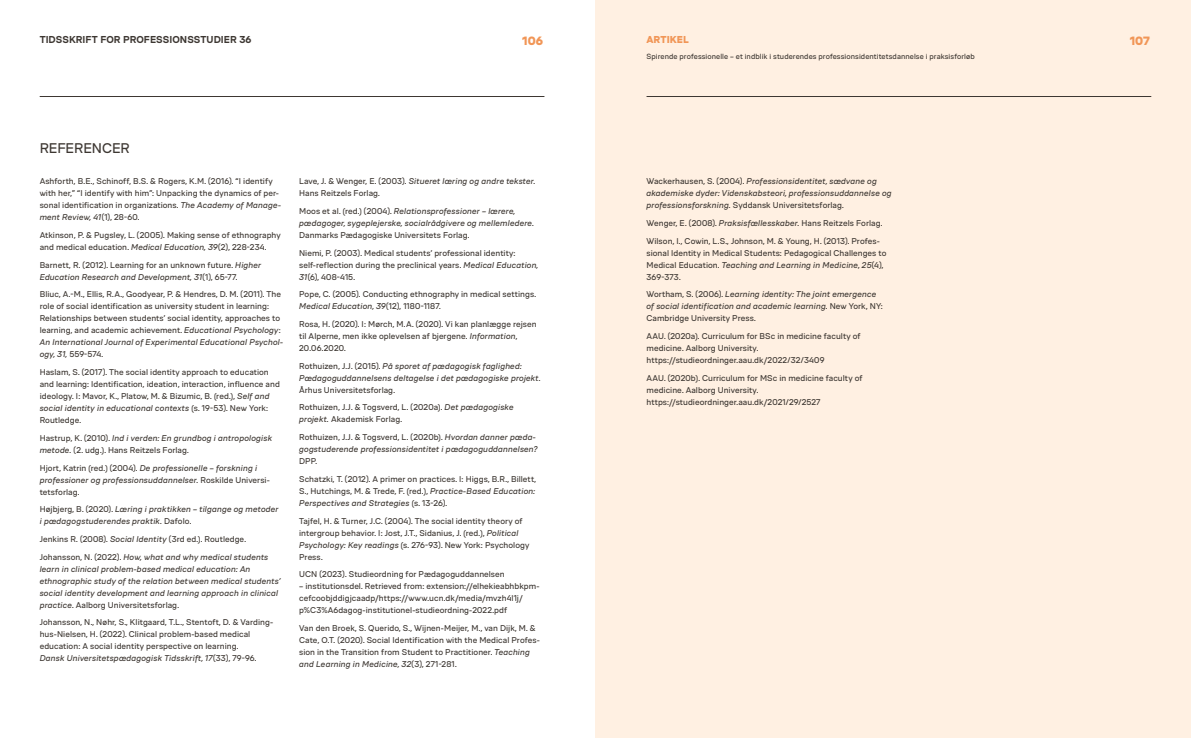
<style>
.page{position:relative;width:1191px;height:738px;background:#fff}
.page>*{position:absolute;margin:0;border:0;box-sizing:border-box;transform-origin:0 0}
.t1{font:14px "VIA Type";letter-spacing:-.01em;color:#3d3732}
.t2{font:900 12px "VIA Type";color:#f19657}
.t3{font:700 10px "VIA Type";letter-spacing:.005em;color:#3d3732}
.t4{font:900 10px "VIA Type";letter-spacing:.005em;color:#f19657}
.t5{font:8.4px/12px "VIA Type";letter-spacing:.005em;color:#3d3732}
.t6{font:italic 8.4px/12px "VIA Type";letter-spacing:.005em;color:#3d3732}
.t7{font:7.5px "VIA Type";letter-spacing:.01em;color:#3d3732}
.s1{font-style:italic}
.s2{font-style:normal}
</style>
<div class="page">
<div style="left:595px;top:0;width:596px;height:737px;background:#fff0e2"></div>
<hr style="left:646px;top:96px;width:505px;height:1px;background:#3d3732">
<hr style="left:40px;top:96px;width:504px;height:1px;background:#3d3732">
<p class="t3" style="left:40px;top:34px;width:213px">TIDSSKRIFT FOR PROFESSIONSSTUDIER 36</p>
<h2 class="t2" style="left:522px;top:34px;width:22px">106</h2>
<p class="t4" style="left:646px;top:34px;width:44px">ARTIKEL</p>
<h2 class="t2" style="left:1129px;top:34px;width:22px">107</h2>
<p class="t7" style="left:646px;top:52px;width:330px">Spirende professionelle – et indblik i studerendes professionsidentitetsdannelse i praksisforløb</p>
<h1 class="t1" style="left:40px;top:140px;width:92px">REFERENCER</h1>
<p class="t5" style="left:40px;top:175px;width:243px">Ashforth, B.E., Schinoff, B.S. &amp; Rogers, K.M. (2016). “I identify with her,” “I identify with him”: Unpacking the dynamics of per&shy;sonal identification in organizations. <span class="s1">The Academy of Manage&shy;ment Review, 41</span>(1), 28-60.</p>
<p class="t5" style="left:40px;top:229px;width:242px">Atkinson, P. &amp; Pugsley, L. (2005). Making sense of ethnography and medical education. <span class="s1">Medical Education, 39</span>(2), 228-234.</p>
<p class="t5" style="left:40px;top:258px;width:223px">Barnett, R. (2012). Learning for an unknown future. <span class="s1">Higher<br>Education Research and Development, 31</span>(1), 65-77.</p>
<p class="t5" style="left:40px;top:288px;width:245px">Bliuc, A.-M., Ellis, R.A., Goodyear, P. &amp; Hendres, D. M. (2011). The role of social identification as university student in learning:<br>Relationships between students’ social identity, approaches to learning, and academic achievement. <span class="s1">Educational Psychology</span>:<br><span class="s1">An International Journal of Experimental Educational Psychol&shy;ogy, 31,</span> 559-574.</p>
<p class="t5" style="left:40px;top:366px;width:242px">Haslam, S. (2017). The social identity approach to education and learning: Identification, ideation, interaction, influence and ideology. I: Mavor, K., Platow, M. &amp; Bizumic, B. (red.), <span class="s1">Self and social identity in educational contexts</span> (s. 19-53). New York:<br>Routledge.</p>
<p class="t5" style="left:40px;top:431px;width:234px">Hastrup, K. (2010). <span class="s1">Ind i verden: En grundbog i antropologisk metode.</span> (2. udg.). Hans Reitzels Forlag.</p>
<p class="t6" style="left:40px;top:461px;width:232px"><span class="s2">Hjort, Katrin (red.) (2004).</span> De professionelle – forskning i professioner og professionsuddannelser. <span class="s2">Roskilde Universi&shy;tetsforlag.</span></p>
<p class="t6" style="left:40px;top:503px;width:240px"><span class="s2">Højbjerg, B. (2020).</span> Læring i praktikken – tilgange og metoder i pædagogstuderendes praktik. <span class="s2">Dafolo.</span></p>
<p class="t5" style="left:40px;top:530px;width:230px;line-height:17.7px">Jenkins R. (2008). <span class="s1">Social Identity</span> (3rd ed.). Routledge.<br>Johansson, N. (2022). <span class="s1">How, what and why medical students</span></p>
<p class="t6" style="left:40px;top:562px;width:242px">learn in clinical problem-based medical education: An ethnographic study of the relation between medical students’ social identity development and learning approach in clinical practice<span class="s2">. Aalborg Universitetsforlag.</span></p>
<p class="t5" style="left:40px;top:616px;width:235px">Johansson, N., Nøhr, S., Klitgaard, T.L., Stentoft, D. &amp; Varding&shy;hus-Nielsen, H. (2022). Clinical problem-based medical education: A social identity perspective on learning.<br><span class="s1">Dansk Universitetspædagogisk Tidsskrift, 17</span>(33), 79-96.</p>
<p class="t5" style="left:299px;top:175px;width:237px">Lave, J. &amp; Wenger, E. (2003). <span class="s1">Situeret læring og andre tekster</span>.<br>Hans Reitzels Forlag.</p>
<p class="t6" style="left:299px;top:205px;width:236px"><span class="s2">Moos et al. (red.) (2004).</span> Relationsprofessioner – lærere, pædagoger, sygeplejerske, socialrådgivere og mellemledere<span class="s2">.<br>Danmarks Pædagogiske Universitets Forlag.</span></p>
<p class="t5" style="left:299px;top:246px;width:241px">Niemi, P. (2003). Medical students’ professional identity: self-reflection during the preclinical years. <span class="s1">Medical Education,<br>31</span>(6), 408-415.</p>
<p class="t5" style="left:299px;top:288px;width:238px">Pope, C. (2005). Conducting ethnography in medical settings.<br><span class="s1">Medical Education, 39</span>(12), 1180-1187.</p>
<p class="t5" style="left:299px;top:318px;width:239px">Rosa, H. (2020). I: Mørch, M.A. (2020). Vi kan planlægge rejsen til Alperne, men ikke oplevelsen af bjergene. <span class="s1">Information</span>,<br>20.06.2020.</p>
<p class="t6" style="left:299px;top:359px;width:243px"><span class="s2">Rothuizen, J.J. (2015).</span> På sporet af pædagogisk faglighed:<br>Pædagoguddannelsens deltagelse i det pædagogiske projekt.</p>
<p class="t5" style="left:299px;top:381px;width:216px;line-height:17.7px">Århus Universitetsforlag.<br>Rothuizen, J.J. &amp; Togsverd, L. (2020a). <span class="s1">Det pædagogiske</span></p>
<p class="t5" style="left:299px;top:410px;width:238px;line-height:17.7px"><span class="s1">projekt.</span> Akademisk Forlag.<br>Rothuizen, J.J. &amp; Togsverd, L. (2020b). <span class="s1">Hvordan danner pæda-</span></p>
<p class="t6" style="left:299px;top:443px;width:240px">gogstuderende professionsidentitet i pædagoguddannelsen?</p>
<p class="t5" style="left:299px;top:452px;width:238px;line-height:17.7px">DPP.<br>Schatzki, T. (2012). A primer on practices. I: Higgs, B.R., Billett,</p>
<p class="t6" style="left:299px;top:484px;width:238px"><span class="s2">S., Hutchings, M. &amp; Trede, F. (red.),</span> Practice-Based Education:<br>Perspectives and Strategies <span class="s2">(s. 13-26).</span></p>
<p class="t5" style="left:299px;top:514px;width:232px">Tajfel, H. &amp; Turner, J.C. (2004). The social identity theory of intergroup behavior. I: Jost, J.T., Sidanius, J. (red.), <span class="s1">Political Psychology: Key readings</span> (s. 276-93). New York: Psychology Press.</p>
<p class="t5" style="left:299px;top:568px;width:207px">UCN (2023). Studieordning for Pædagoguddannelsen</p>
<p class="t5" style="left:299px;top:580px;width:242px">– institutionsdel. Retrieved from: extension://elhekieabhbkpm&shy;cefcoobjddigjcaadp/https://www.ucn.dk/media/mvzh4l1j/ p%C3%A6dagog-institutionel-studieordning-2022.pdf</p>
<p class="t5" style="left:299px;top:621px;width:242px">Van den Broek, S. Querido, S., Wijnen-Meijer, M., van Dijk, M. &amp; Cate, O.T. (2020). Social Identification with the Medical Profes&shy;sion in the Transition from Student to Practitioner. <span class="s1">Teaching and Learning in Medicine, 32</span>(3), 271-281.</p>
<p class="t6" style="left:646px;top:175px;width:247px"><span class="s2">Wackerhausen, S. (2004).</span> Professionsidentitet, sædvane og akademiske dyder: Videnskabsteori, professionsuddannelse og professionsforskning. <span class="s2">Syddansk Universitetsforlag.</span></p>
<p class="t5" style="left:646px;top:214px;width:237px;line-height:17.7px">Wenger, E. (2008). <span class="s1">Praksisfællesskaber.</span> Hans Reitzels Forlag.<br>Wilson, I., Cowin, L.S., Johnson, M. &amp; Young, H. (2013). Profes-</p>
<p class="t5" style="left:646px;top:246px;width:241px">sional Identity in Medical Students: Pedagogical Challenges to<br>Medical Education. <span class="s1">Teaching and Learning in Medicine</span>, <span class="s1">25</span>(4),<br>369-373.</p>
<p class="t6" style="left:646px;top:288px;width:238px"><span class="s2">Wortham, S. (2006).</span> Learning identity: The joint emergence of social identification and academic learning<span class="s2">. New York, NY:<br>Cambridge University Press.</span></p>
<p class="t5" style="left:646px;top:330px;width:216px">AAU. (2020a). Curriculum for BSc in medicine faculty of medicine. Aalborg University. https://studieordninger.aau.dk/2022/32/3409</p>
<p class="t5" style="left:646px;top:371px;width:217px">AAU. (2020b). Curriculum for MSc in medicine faculty of medicine. Aalborg University. https://studieordninger.aau.dk/2021/29/2527</p>
</div>
